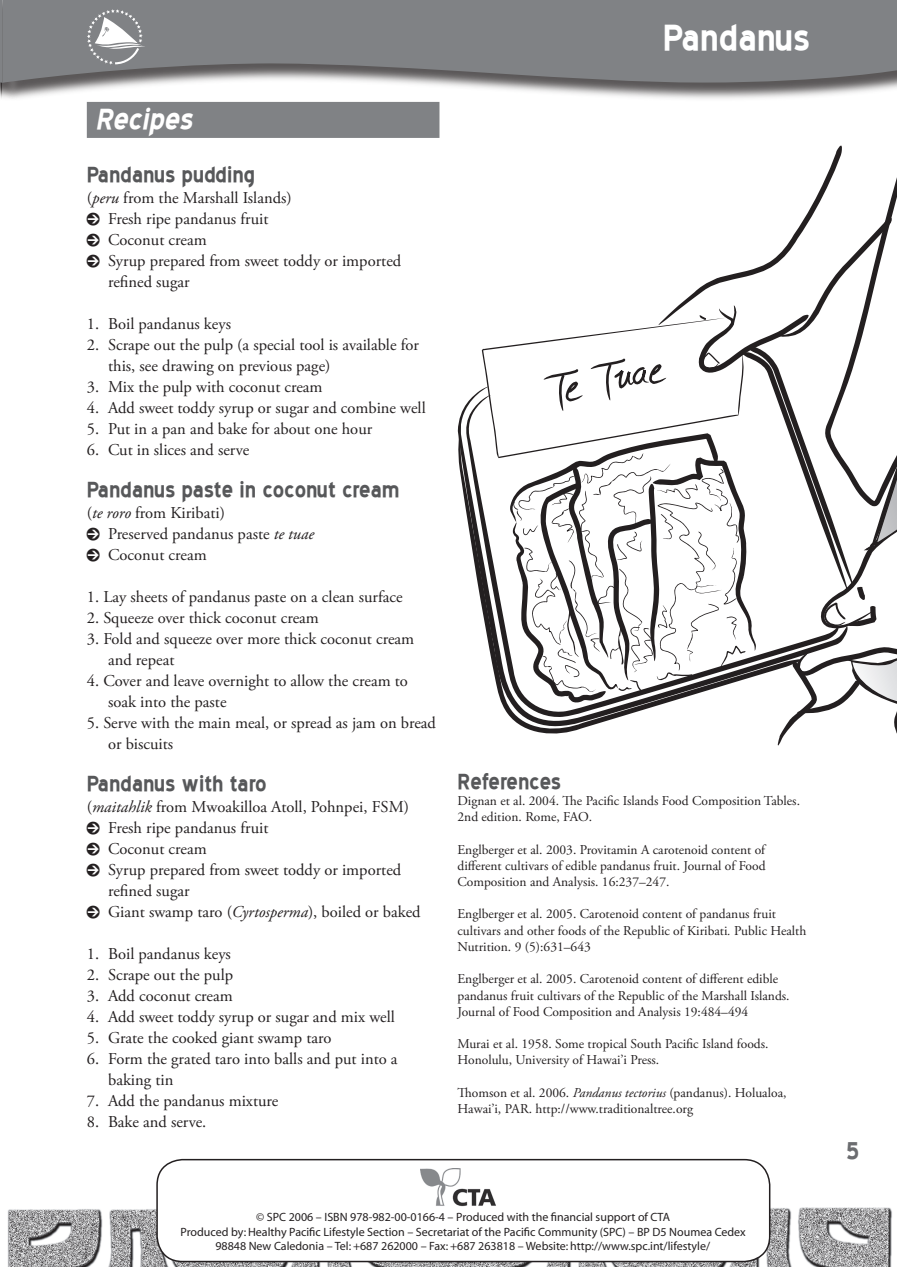
<style>
.page{position:relative;width:897px;height:1267px;background:#fff}
.page>*{position:absolute;margin:0;border:0;box-sizing:border-box;transform-origin:0 0}
.t1{font:700 45px "Blue Highway";color:#fff}
.t2{font:italic 700 36px "Blue Highway";color:#fff}
.t3{font:700 27px "Blue Highway";color:#57585a}
.t4{font:16.5px/21px "Adobe Garamond Pro";color:#231f20}
.t5{font:13.5px/16.2px "Adobe Garamond Pro";color:#231f20}
.t6{font:12px/14.4px "Myriad";color:#231f20;text-align:center}
.s1{font-style:italic}
.s2{font-family:"Pointers"}
</style>
<div class="page">
<img style="left:7px;top:1199px;width:885px;height:67px">
<hr style="left:0;top:0;width:2px;height:103px;background:#231f20;opacity:.75">
<div style="left:4px;top:0;width:892px;height:103px;background:#231f20;opacity:.75"></div>
<svg style="left:3px;top:0;width:893px;height:83px;background:#818285"></svg>
<svg style="left:87px;top:9px;width:58px;height:56px"></svg>
<div style="left:87px;top:102px;width:352px;height:36px;background:#808285"></div>
<svg style="left:457px;top:419px;width:24px;height:183px"></svg>
<svg style="left:481px;top:145px;width:415px;height:601px"></svg>
<div style="left:157px;top:1159px;width:612px;height:102px;background:#fff;border-radius:26px"></div>
<div style="left:156px;top:1158px;width:614px;height:104px;border:2px solid #231f20;border-radius:26px"></div>
<img style="left:420px;top:1168px;width:76px;height:39px">
<svg style="left:0;top:0;width:3px;height:83px"></svg>
<h1 class="t1" style="left:662px;top:17px;width:149px">Pandanus</h1>
<h2 class="t2" style="left:95px;top:103px;width:104px">Recipes</h2>
<h3 class="t3" style="left:87px;top:162px;width:170px">Pandanus pudding</h3>
<p class="t4" style="left:87px;top:188px;width:206px">(<span class="s1">peru</span> from the Marshall Islands)</p>
<p class="t4" style="left:87px;top:209px;width:183px"><span class="s2">0</span> Fresh ripe pandanus fruit</p>
<p class="t4" style="left:87px;top:230px;width:121px"><span class="s2">0</span> Coconut cream</p>
<p class="t4" style="left:87px;top:251px;width:316px"><span class="s2">0</span> Syrup prepared from sweet toddy or imported</p>
<p class="t4" style="left:108px;top:272px;width:83px">refined sugar</p>
<p class="t4" style="left:87px;top:314px;width:146px">1. Boil pandanus keys</p>
<p class="t4" style="left:108px;top:335px;width:312px;text-indent:-21px">2. Scrape out the pulp (a special tool is available for this, see drawing on previous page)</p>
<p class="t4" style="left:87px;top:377px;width:237px">3. Mix the pulp with coconut cream</p>
<p class="t4" style="left:87px;top:398px;width:340px">4. Add sweet toddy syrup or sugar and combine well</p>
<p class="t4" style="left:87px;top:419px;width:287px">5. Put in a pan and bake for about one hour</p>
<p class="t4" style="left:87px;top:440px;width:164px">6. Cut in slices and serve</p>
<h3 class="t3" style="left:87px;top:477px;width:314px">Pandanus paste in coconut cream</h3>
<p class="t4" style="left:87px;top:503px;width:229px">(<span class="s1">te roro</span> from Kiribati)<br><span class="s2">0</span> Preserved pandanus paste <span class="s1">te tuae<br></span><span class="s2">0</span> Coconut cream</p>
<p class="t4" style="left:87px;top:587px;width:317px">1. Lay sheets of pandanus paste on a clean surface</p>
<p class="t4" style="left:87px;top:608px;width:233px">2. Squeeze over thick coconut cream</p>
<p class="t4" style="left:108px;top:629px;width:307px;text-indent:-21px">3. Fold and squeeze over more thick coconut cream and repeat</p>
<p class="t4" style="left:108px;top:671px;width:301px;text-indent:-21px">4. Cover and leave overnight to allow the cream to soak into the paste</p>
<p class="t4" style="left:108px;top:713px;width:329px;text-indent:-21px">5. Serve with the main meal, or spread as jam on bread or biscuits</p>
<h3 class="t3" style="left:87px;top:771px;width:181px">Pandanus with taro</h3>
<p class="t4" style="left:87px;top:797px;width:323px">(<span class="s1">maitahlik</span> from Mwoakilloa Atoll, Pohnpei, FSM)</p>
<p class="t4" style="left:87px;top:818px;width:183px"><span class="s2">0</span> Fresh ripe pandanus fruit</p>
<p class="t4" style="left:87px;top:839px;width:121px"><span class="s2">0</span> Coconut cream</p>
<p class="t4" style="left:87px;top:860px;width:316px"><span class="s2">0</span> Syrup prepared from sweet toddy or imported</p>
<p class="t4" style="left:108px;top:881px;width:83px">refined sugar</p>
<p class="t4" style="left:87px;top:902px;width:335px"><span class="s2">0</span> Giant swamp taro (<span class="s1">Cyrtosperma</span>), boiled or baked</p>
<p class="t4" style="left:87px;top:944px;width:146px">1. Boil pandanus keys</p>
<p class="t4" style="left:87px;top:965px;width:148px">2. Scrape out the pulp</p>
<p class="t4" style="left:87px;top:986px;width:147px">3. Add coconut cream</p>
<p class="t4" style="left:87px;top:1007px;width:309px">4. Add sweet toddy syrup or sugar and mix well</p>
<p class="t4" style="left:87px;top:1028px;width:246px">5. Grate the cooked giant swamp taro</p>
<p class="t4" style="left:108px;top:1049px;width:291px;text-indent:-21px">6. Form the grated taro into balls and put into a baking tin</p>
<p class="t4" style="left:87px;top:1091px;width:193px">7. Add the pandanus mixture</p>
<p class="t4" style="left:87px;top:1112px;width:121px">8. Bake and serve.</p>
<h3 class="t3" style="left:457px;top:769px;width:105px">References</h3>
<p class="t5" style="left:457px;top:793px;width:344px">Dignan et al. 2004. The Pacific Islands Food Composition Tables.<br>2nd edition. Rome, FAO.</p>
<p class="t5" style="left:457px;top:841px;width:309px;text-align:justify">Englberger et al. 2003. Provitamin A carotenoid content of different cultivars of edible pandanus fruit. Journal of Food Composition and Analysis. 16:237–247.</p>
<p class="t5" style="left:457px;top:906px;width:350px">Englberger et al. 2005. Carotenoid content of pandanus fruit cultivars and other foods of the Republic of Kiribati<span class="s1">.</span> Public Health<br>Nutrition. 9 (5):631–643</p>
<p class="t5" style="left:457px;top:971px;width:333px">Englberger et al. 2005. Carotenoid content of different edible pandanus fruit cultivars of the Republic of the Marshall Islands.<br>Journal of Food Composition and Analysis 19:484–494</p>
<p class="t5" style="left:457px;top:1036px;width:312px">Murai et al. 1958. Some tropical South Pacific Island foods.<br>Honolulu, University of Hawai’i Press.</p>
<p class="t5" style="left:457px;top:1084px;width:330px">Thomson et al. 2006. <span class="s1">Pandanus tectorius</span> (pandanus). Holualoa,<br>Hawai’i, PAR. http://www.traditionaltree.org</p>
<p class="t6" style="left:180px;top:1210px;width:566px">© SPC 2006 – ISBN 978-982-00-0166-4 – Produced with the financial support of CTA<br>Produced by: Healthy Pacific Lifestyle Section – Secretariat of the Pacific Community (SPC) – BP D5 Noumea Cedex<br>98848 New Caledonia – Tel: +687 262000 – Fax: +687 263818 – Website: http://www.spc.int/lifestyle/</p>
</div>
